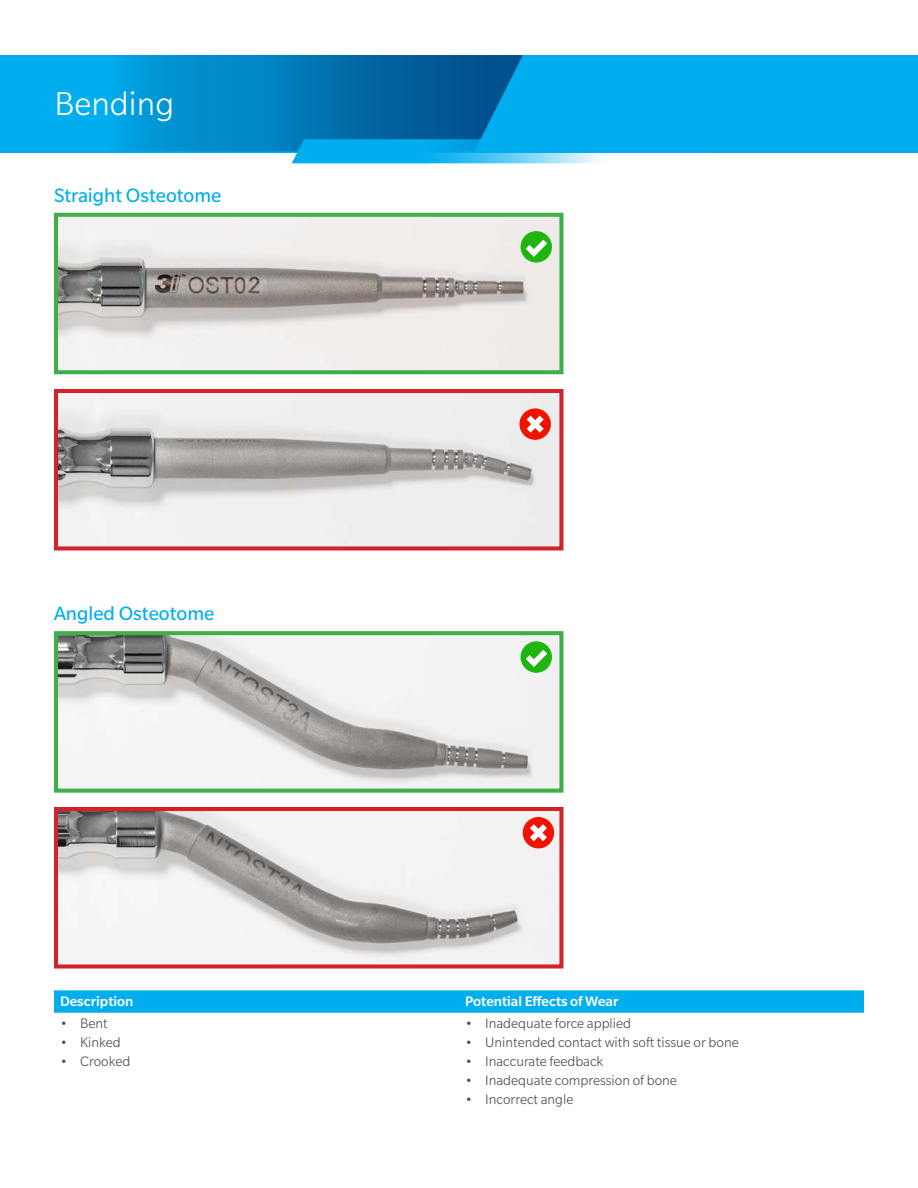
<style>
.page{position:relative;width:918px;height:1188px;background:#fff}
.page>*{position:absolute;margin:0;border:0;box-sizing:border-box;transform-origin:0 0}
.t1{font:300 36px "Slate Pro";color:#fff}
.t2{font:21px "Slate Pro";color:#00aeef}
.t3{font:300 15px "Slate Pro";color:#4b4c4d}
.t4{font:500 15px "Slate Pro";color:#fff}
</style>
<div class="page">
<img style="left:59px;top:218px;width:499px;height:151px">
<div style="left:54px;top:213px;width:509px;height:161px;border:4px solid #40ae49"></div>
<img style="left:59px;top:394px;width:499px;height:151px">
<div style="left:54px;top:389px;width:509px;height:161px;border:4px solid #d1232a"></div>
<svg style="left:519px;top:231px;width:35px;height:32px"></svg>
<svg style="left:518px;top:408px;width:34px;height:32px"></svg>
<img style="left:59px;top:636px;width:499px;height:152px">
<div style="left:54px;top:631px;width:509px;height:162px;border:4px solid #40ae49"></div>
<img style="left:59px;top:812px;width:499px;height:152px">
<div style="left:54px;top:807px;width:509px;height:162px;border:4px solid #d1232a"></div>
<svg style="left:519px;top:641px;width:35px;height:32px"></svg>
<svg style="left:521px;top:817px;width:35px;height:31px"></svg>
<div style="left:54px;top:990px;width:810px;height:22px;background:#00aeef"></div>
<hr style="left:54px;top:1012px;width:405px;height:1px;background:#00aeef">
<hr style="left:459px;top:1012px;width:405px;height:1px;background:#00aeef">
<div style="left:0;top:55px;width:918px;height:97px;background:#00aeef"></div>
<svg style="left:126px;top:55px;width:397px;height:96px;background:#0079b7"></svg>
<svg style="left:292px;top:139px;width:424px;height:24px"></svg>
<h1 class="t1" style="left:55px;top:85px;width:121px">Bending</h1>
<h2 class="t2" style="left:54px;top:184px;width:169px">Straight Osteotome</h2>
<h2 class="t2" style="left:54px;top:603px;width:162px">Angled Osteotome</h2>
<p class="t4" style="left:60px;top:993px;width:75px">Description</p>
<p class="t4" style="left:465px;top:993px;width:155px">Potential Effects of Wear</p>
<p class="t3" style="left:60px;top:1015px;width:49px">• Bent</p>
<p class="t3" style="left:465px;top:1015px;width:168px">• Inadequate force applied</p>
<p class="t3" style="left:60px;top:1034px;width:62px">• Kinked</p>
<p class="t3" style="left:465px;top:1034px;width:275px">• Unintended contact with soft tissue or bone</p>
<p class="t3" style="left:60px;top:1053px;width:72px">• Crooked</p>
<p class="t3" style="left:465px;top:1053px;width:140px">• Inaccurate feedback</p>
<p class="t3" style="left:465px;top:1072px;width:213px">• Inadequate compression of bone</p>
<p class="t3" style="left:465px;top:1091px;width:110px">• Incorrect angle</p>
</div>
